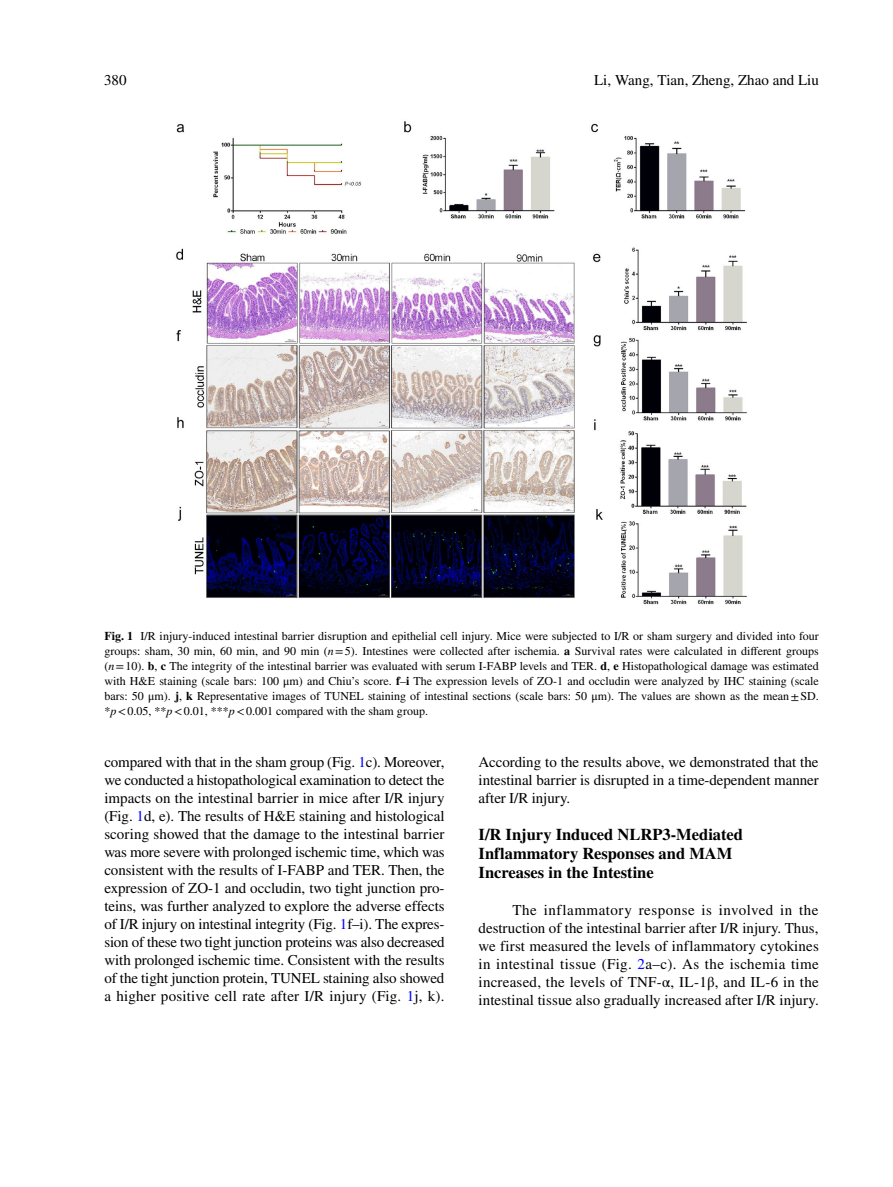
<style>
.page{position:relative;width:893px;height:1187px;background:#fff}
.page>*{position:absolute;margin:0;border:0;box-sizing:border-box;transform-origin:0 0}
.t1{font:700 16.5px/18.8px "STIX";color:#000}
.t2{font:15px/18px "STIX Regular 3";letter-spacing:.005em;color:#000;text-align:justify}
.t3{font:15px "STIX Regular 2";color:#000}
.t4{font:12px/15px "STIX Regular 3";color:#000;text-align:justify}
.s1{font-family:"STIX";font-weight:700}
.s2{font-family:"STIX Italic 2"}
.s3{color:#00f}
</style>
<div class="page">
<img style="left:176px;top:121px;width:571px;height:484px">
<p class="t3" style="left:104px;top:69px;width:24px">380</p>
<p class="t2" style="left:594px;top:72px;width:226px">Li, Wang, Tian, Zheng, Zhao and Liu</p>
<p class="t4" style="left:104px;top:629px;width:716px"><span class="s1">Fig. 1</span> I/R injury-induced intestinal barrier disruption and epithelial cell injury. Mice were subjected to I/R or sham surgery and divided into four groups: sham, 30 min, 60 min, and 90 min (<span class="s2">n</span>=5). Intestines were collected after ischemia. <span class="s1">a</span> Survival rates were calculated in different groups (<span class="s2">n</span>=10). <span class="s1">b</span>, <span class="s1">c</span> The integrity of the intestinal barrier was evaluated with serum I-FABP levels and TER. <span class="s1">d</span>, <span class="s1">e</span> Histopathological damage was estimated with H&amp;E staining (scale bars: 100 μm) and Chiu’s score. <span class="s1">f</span>–<span class="s1">i</span> The expression levels of ZO-1 and occludin were analyzed by IHC staining (scale bars: 50 μm). <span class="s1">j</span>, <span class="s1">k</span> Representative images of TUNEL staining of intestinal sections (scale bars: 50 μm). The values are shown as the mean±SD. *<span class="s2">p</span>&lt;0.05, **<span class="s2">p</span>&lt;0.01, ***<span class="s2">p</span>&lt;0.001 compared with the sham group.</p>
<p class="t2" style="left:104px;top:753px;width:342px">compared with that in the sham group (Fig. <span class="s3">1</span>c). Moreover, we conducted a histopathological examination to detect the impacts on the intestinal barrier in mice after I/R injury (Fig. <span class="s3">1</span>d, e). The results of H&amp;E staining and histological scoring showed that the damage to the intestinal barrier was more severe with prolonged ischemic time, which was consistent with the results of I-FABP and TER. Then, the expression of ZO-1 and occludin, two tight junction pro&shy;teins, was further analyzed to explore the adverse effects of I/R injury on intestinal integrity (Fig. <span class="s3">1</span>f–i). The expres&shy;sion of these two tight junction proteins was also decreased with prolonged ischemic time. Consistent with the results of the tight junction protein, TUNEL staining also showed a higher positive cell rate after I/R injury (Fig. <span class="s3">1</span>j, k).</p>
<p class="t2" style="left:479px;top:753px;width:342px">According to the results above, we demonstrated that the intestinal barrier is disrupted in a time-dependent manner after I/R injury.</p>
<p class="t1" style="left:479px;top:825px;width:266px">I/R Injury Induced NLRP3‑Mediated<br>Inflammatory Responses and MAM<br>Increases in the Intestine</p>
<p class="t2" style="left:479px;top:901px;width:342px;text-indent:34px">The inflammatory response is involved in the destruction of the intestinal barrier after I/R injury. Thus, we first measured the levels of inflammatory cytokines in intestinal tissue (Fig. <span class="s3">2</span>a–c). As the ischemia time increased, the levels of TNF-α, IL-1β, and IL-6 in the intestinal tissue also gradually increased after I/R injury.</p>
</div>
